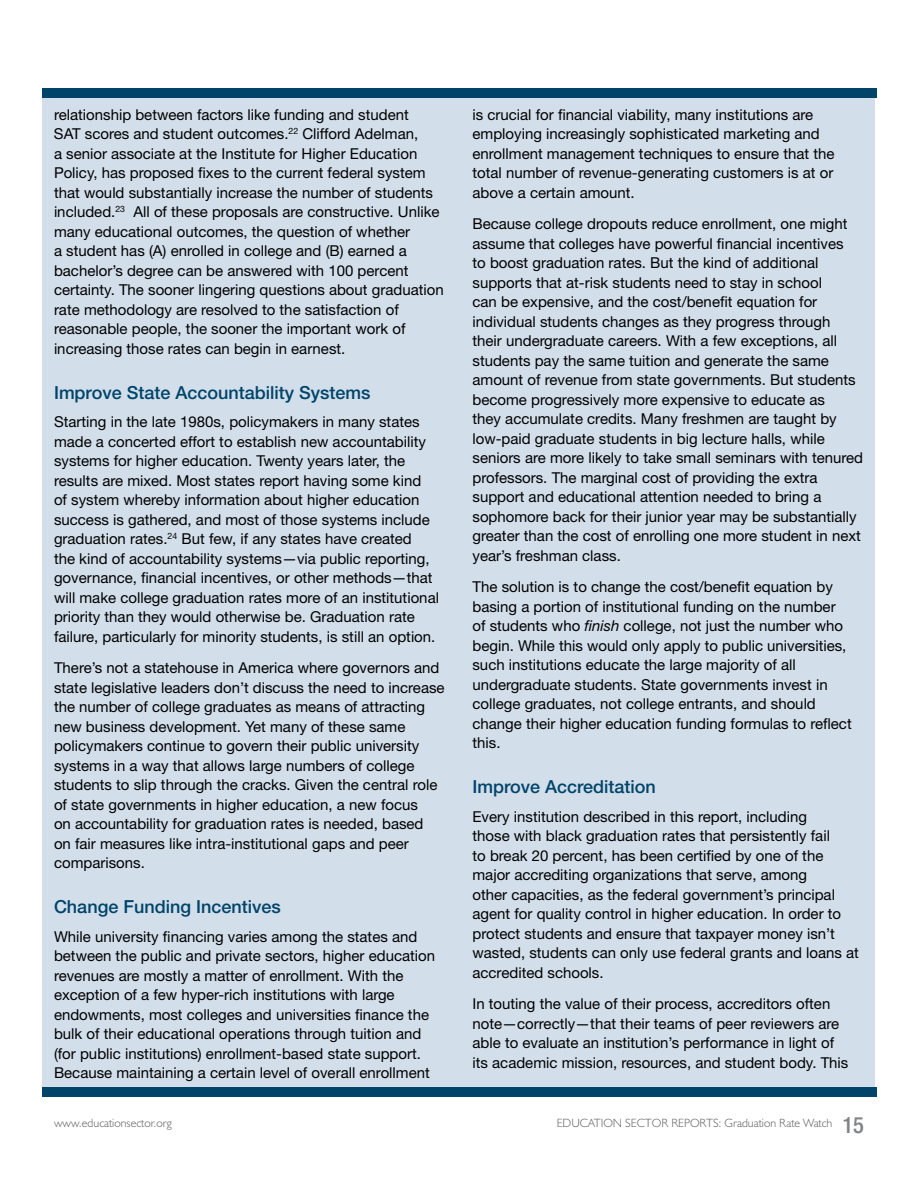
<style>
.page{position:relative;width:918px;height:1188px;background:#fff}
.page>*{position:absolute;margin:0;border:0;box-sizing:border-box;transform-origin:0 0}
.t1{font:500 condensed 22.5px "Helvetica Neue";color:#808284}
.t2{font:500 18px "Helvetica Neue";color:#00446a}
.t3{font:15px/19.5px "Helvetica Neue";color:#000}
.t4{font:300 12px "Humanist 521 BT";color:#636466}
.s1{font-style:italic}
</style>
<div class="page">
<div style="left:42px;top:93px;width:833px;height:1004px;background:#d2deea"></div>
<div style="left:42px;top:89px;width:834px;height:9px;background:#00446a"></div>
<div style="left:42px;top:1087px;width:834px;height:9px;background:#00446a"></div>
<p class="t3" style="left:54px;top:105px;width:391px">relationship between factors like funding and student<br>SAT scores and student outcomes.<sup>22</sup> Clifford Adelman,<br>a senior associate at the Institute for Higher Education Policy, has proposed fixes to the current federal system that would substantially increase the number of students included.<sup>23</sup> All of these proposals are constructive. Unlike many educational outcomes, the question of whether<br>a student has (A) enrolled in college and (B) earned a bachelor’s degree can be answered with 100 percent certainty. The sooner lingering questions about graduation rate methodology are resolved to the satisfaction of reasonable people, the sooner the important work of increasing those rates can begin in earnest.</p>
<p class="t2" style="left:54px;top:382px;width:318px">Improve State Accountability Systems</p>
<p class="t3" style="left:54px;top:412px;width:387px">Starting in the late 1980s, policymakers in many states made a concerted effort to establish new accountability systems for higher education. Twenty years later, the results are mixed. Most states report having some kind<br>of system whereby information about higher education success is gathered, and most of those systems include graduation rates.<sup>24</sup> But few, if any states have created<br>the kind of accountability systems—via public reporting, governance, financial incentives, or other methods—that will make college graduation rates more of an institutional priority than they would otherwise be. Graduation rate failure, particularly for minority students, is still an option.</p>
<p class="t3" style="left:54px;top:658px;width:392px">There’s not a statehouse in America where governors and state legislative leaders don’t discuss the need to increase the number of college graduates as means of attracting new business development. Yet many of these same policymakers continue to govern their public university systems in a way that allows large numbers of college students to slip through the cracks. Given the central role of state governments in higher education, a new focus<br>on accountability for graduation rates is needed, based<br>on fair measures like intra-institutional gaps and peer comparisons.</p>
<p class="t2" style="left:54px;top:896px;width:228px">Change Funding Incentives</p>
<p class="t3" style="left:54px;top:927px;width:383px">While university financing varies among the states and between the public and private sectors, higher education revenues are mostly a matter of enrollment. With the exception of a few hyper-rich institutions with large endowments, most colleges and universities finance the bulk of their educational operations through tuition and (for public institutions) enrollment-based state support.<br>Because maintaining a certain level of overall enrollment</p>
<p class="t3" style="left:472px;top:105px;width:364px">is crucial for financial viability, many institutions are employing increasingly sophisticated marketing and enrollment management techniques to ensure that the total number of revenue-generating customers is at or above a certain amount.</p>
<p class="t3" style="left:472px;top:214px;width:392px">Because college dropouts reduce enrollment, one might assume that colleges have powerful financial incentives<br>to boost graduation rates. But the kind of additional supports that at-risk students need to stay in school<br>can be expensive, and the cost/benefit equation for individual students changes as they progress through their undergraduate careers. With a few exceptions, all students pay the same tuition and generate the same amount of revenue from state governments. But students become progressively more expensive to educate as<br>they accumulate credits. Many freshmen are taught by low-paid graduate students in big lecture halls, while seniors are more likely to take small seminars with tenured professors. The marginal cost of providing the extra support and educational attention needed to bring a sophomore back for their junior year may be substantially greater than the cost of enrolling one more student in next year’s freshman class.</p>
<p class="t3" style="left:472px;top:577px;width:381px">The solution is to change the cost/benefit equation by basing a portion of institutional funding on the number of students who <span class="s1">finish</span> college, not just the number who begin. While this would only apply to public universities, such institutions educate the large majority of all undergraduate students. State governments invest in college graduates, not college entrants, and should change their higher education funding formulas to reflect this.</p>
<p class="t2" style="left:472px;top:776px;width:185px">Improve Accreditation</p>
<p class="t3" style="left:472px;top:807px;width:388px">Every institution described in this report, including<br>those with black graduation rates that persistently fail<br>to break 20 percent, has been certified by one of the major accrediting organizations that serve, among<br>other capacities, as the federal government’s principal agent for quality control in higher education. In order to protect students and ensure that taxpayer money isn’t wasted, students can only use federal grants and loans at accredited schools.</p>
<p class="t3" style="left:472px;top:994px;width:377px">In touting the value of their process, accreditors often note—correctly—that their teams of peer reviewers are able to evaluate an institution’s performance in light of its academic mission, resources, and student body. This</p>
<p class="t4" style="left:54px;top:1116px;width:119px">www.educationsector.org</p>
<p class="t4" style="left:557px;top:1116px;width:277px">EDUCATION SECTOR REPORTS: Graduation Rate Watch</p>
<h1 class="t1" style="left:842px;top:1111px;width:11px">15</h1>
</div>
